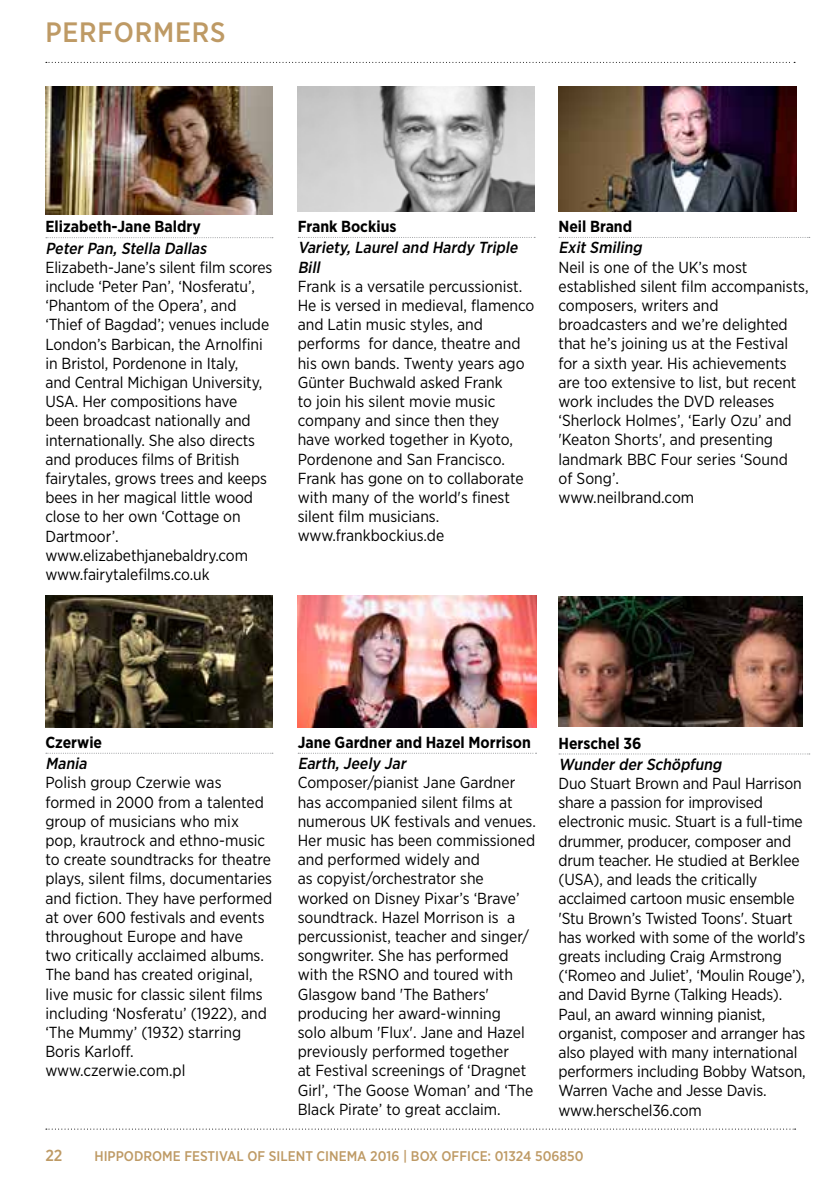
<style>
.page{position:relative;width:840px;height:1191px;background:#fff}
.page>*{position:absolute;margin:0;border:0;box-sizing:border-box;transform-origin:0 0}
.t1{font:500 28px "Gotham Narrow";color:#be9a65}
.t2{font:16px/19.2px "Gotham Narrow";letter-spacing:-.005em;color:#000}
.t3{font:italic 500 16px/19.2px "Gotham Narrow";color:#000}
.t4{font:700 16px "Gotham Narrow";color:#000}
.t5{font:500 16px "Gotham Narrow";color:#be9a65}
.t6{font:500 14px "Gotham Narrow";color:#be9a65}
</style>
<div class="page">
<svg style="left:46px;top:62px;width:748px;height:1px"></svg>
<svg style="left:46px;top:1128px;width:749px;height:1px"></svg>
<svg style="left:46px;top:237px;width:227px;height:1px"></svg>
<img style="left:45px;top:86px;width:227px;height:128px">
<svg style="left:298px;top:237px;width:237px;height:1px"></svg>
<img style="left:297px;top:86px;width:237px;height:126px">
<svg style="left:558px;top:237px;width:251px;height:1px"></svg>
<img style="left:558px;top:86px;width:238px;height:126px">
<svg style="left:46px;top:752px;width:227px;height:1px"></svg>
<img style="left:45px;top:595px;width:227px;height:132px">
<svg style="left:298px;top:752px;width:238px;height:1px"></svg>
<img style="left:297px;top:595px;width:238px;height:132px">
<svg style="left:558px;top:753px;width:251px;height:1px"></svg>
<img style="left:558px;top:596px;width:244px;height:130px">
<h1 class="t1" style="left:45px;top:15px;width:18px">PER</h1>
<h1 class="t1" style="left:98px;top:15px;width:36px">FORMERS</h1>
<p class="t4" style="left:45px;top:216px;width:157px">Elizabeth-Jane Baldry</p>
<p class="t3" style="left:45px;top:238px;width:166px">PeterPan,Stella Dallas</p>
<p class="t2" style="left:45px;top:257px;width:228px">Elizabeth-Jane’s silent film scores include ‘Peter Pan’, ‘Nosferatu’, ‘Phantom of the Opera’, and ‘Thief of Bagdad’; venues include<br>London’s Barbican, the Arnolfini in Bristol, Pordenone in Italy,<br>and Central Michigan University,<br>USA. Her compositions have been broadcast nationally and internationally. She also directs and produces films of British fairytales, grows trees and keeps bees in her magical little wood close to her own ‘Cottage on<br>Dartmoor’. www.elizabethjanebaldry.com www.fairytalefilms.co.uk</p>
<p class="t4" style="left:297px;top:216px;width:100px">Frank Bockius</p>
<p class="t3" style="left:297px;top:238px;width:225px">Variety,Laureland Hardy Triple<br>Bill</p>
<p class="t2" style="left:297px;top:276px;width:238px">Frank is a versatile percussionist.<br>He is versed in medieval, flamenco and Latin music styles, and performs for dance, theatre and his own bands. Twenty years ago<br>Günter Buchwald asked Frank<br>to join his silent movie music company and since then they have worked together in Kyoto,<br>Pordenone and San Francisco.<br>Frank has gone on to collaborate with many of the world's finest silent film musicians. www.frankbockius.de</p>
<p class="t4" style="left:558px;top:216px;width:75px">Neil Brand</p>
<p class="t3" style="left:558px;top:238px;width:88px">ExitSmiling</p>
<p class="t2" style="left:558px;top:257px;width:251px">Neil is one of the UK’s most established silent film accompanists, composers, writers and broadcasters and we’re delighted that he’s joining us at the Festival for a sixth year. His achievements are too extensive to list, but recent work includes the DVD releases ‘Sherlock Holmes’, ‘Early Ozu’ and 'Keaton Shorts', and presenting landmark BBC Four series ‘Sound<br>of Song’.<br>www.neilbrand.com</p>
<p class="t4" style="left:45px;top:732px;width:58px">Czerwie</p>
<p class="t3" style="left:45px;top:753px;width:46px">Mania</p>
<p class="t2" style="left:45px;top:772px;width:228px">Polish group Czerwie was formed in 2000 from a talented group of musicians who mix pop, krautrock and ethno-music to create soundtracks for theatre plays, silent films, documentaries and fiction. They have performed at over 600 festivals and events throughout Europe and have two critically acclaimed albums.<br>The band has created original, live music for classic silent films including ‘Nosferatu’ (1922), and ‘The Mummy’ (1932) starring<br>Boris Karloff. www.czerwie.com.pl</p>
<p class="t4" style="left:297px;top:732px;width:234px">Jane Gardner and Hazel Morrison</p>
<p class="t3" style="left:297px;top:753px;width:113px">Earth,Jeely Jar</p>
<p class="t2" style="left:297px;top:772px;width:240px">Composer/pianist Jane Gardner has accompanied silent films at numerous UK festivals and venues.<br>Her music has been commissioned and performed widely and<br>as copyist/orchestrator she worked on Disney Pixar’s ‘Brave’ soundtrack. Hazel Morrison is a percussionist, teacher and singer/ songwriter. She has performed with the RSNO and toured with<br>Glasgow band 'The Bathers' producing her award-winning<br>solo album 'Flux'. Jane and Hazel previously performed together<br>at Festival screenings of ‘Dragnet<br>Girl’, ‘The Goose Woman’ and ‘The<br>Black Pirate’ to great acclaim.</p>
<p class="t4" style="left:558px;top:732px;width:84px">Herschel 36</p>
<p class="t3" style="left:558px;top:754px;width:168px">WunderderSchöpfung</p>
<p class="t2" style="left:558px;top:773px;width:248px">Duo Stuart Brown and Paul Harrison share a passion for improvised electronic music. Stuart is a full-time drummer, producer, composer and drum teacher. He studied at Berklee (USA), and leads the critically acclaimed cartoon music ensemble 'Stu Brown’s Twisted Toons'. Stuart has worked with some of the world’s greats including Craig Armstrong (‘Romeo and Juliet’, ‘Moulin Rouge’), and David Byrne (Talking Heads).<br>Paul, an award winning pianist, organist, composer and arranger has also played with many international performers including Bobby Watson, Warren Vache and Jesse Davis. www.herschel36.com</p>
<p class="t5" style="left:45px;top:1145px;width:19px">22</p>
<p class="t6" style="left:94px;top:1146px;width:490px">HIPPODROME FESTIVAL OF SILENT CINEMA 2016 | BOX OFFICE: 01324 506850</p>
</div>
